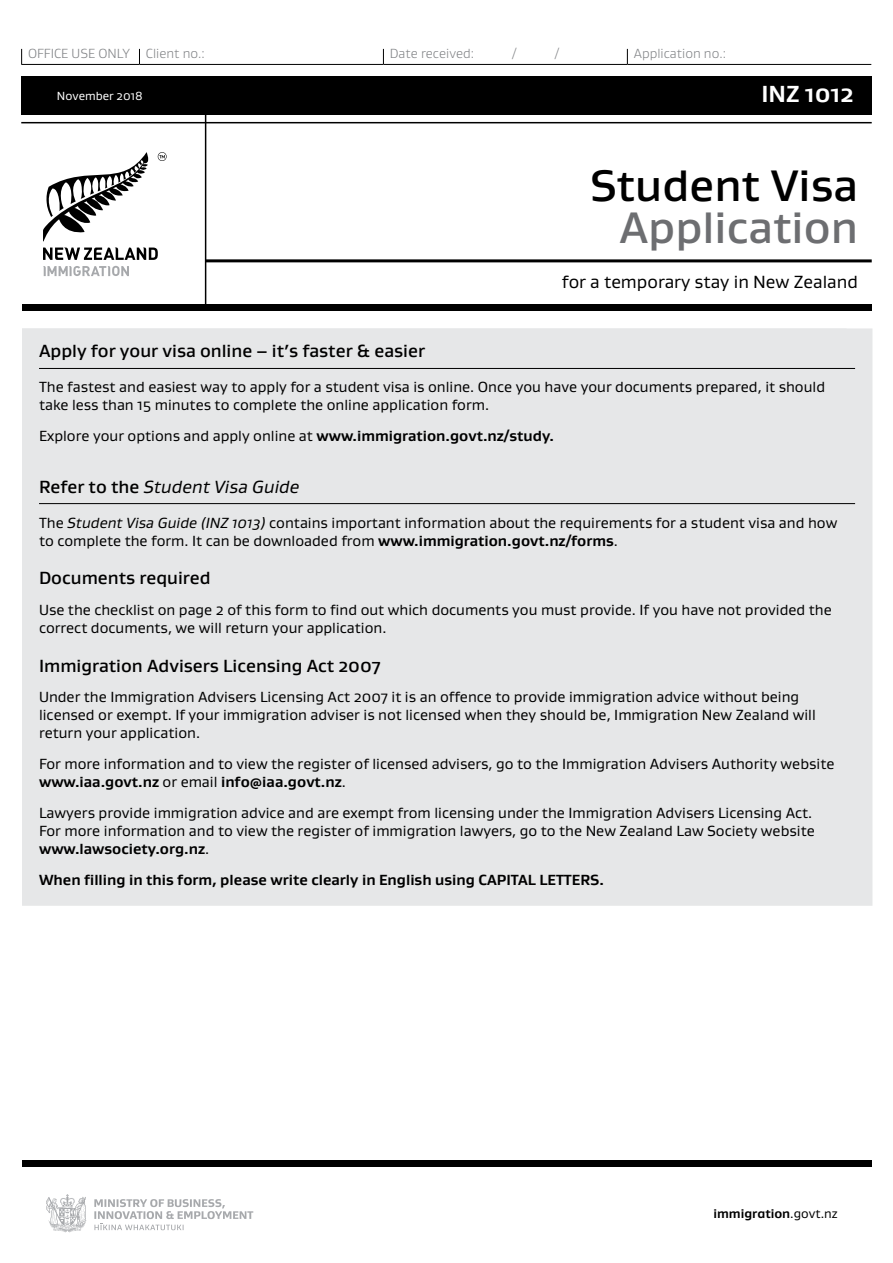
<style>
.page{position:relative;width:893px;height:1263px;background:#fff}
.page>*{position:absolute;margin:0;border:0;box-sizing:border-box;transform-origin:0 0}
.t1{font:500 45px "Gustan";color:#000}
.t2{font:500 45px "Gustan";color:#6d6e71}
.t3{font:700 23.7px "Gustan";color:#fff}
.t4{font:500 18px "Gustan";color:#000}
.t5{font:18px "Gustan";color:#000}
.t6{font:italic 18px "Gustan";color:#000}
.t7{font:15px/18px "Gustan";color:#000}
.t8{font:700 15px "Gustan";color:#000}
.t9{font:300 13.5px "Gustan";color:#808285}
.t10{font:700 12.9px "Gustan";color:#000}
.t11{font:12px "Gustan";color:#fff}
.s1{font-weight:700}
.s2{font-weight:500;font-style:normal}
.s3{font-style:italic}
.s4{font-weight:400}
</style>
<div class="page">
<div style="left:21px;top:77px;width:851px;height:38px;background:#000"></div>
<hr style="left:21px;top:122px;width:851px;height:1px;background:#000">
<hr style="left:206px;top:259px;width:666px;height:3px;background:#000">
<hr style="left:21px;top:64px;width:118px;height:1px;background:#000">
<svg style="left:21px;top:49px;width:1px;height:15px"></svg>
<svg style="left:139px;top:49px;width:1px;height:15px"></svg>
<svg style="left:383px;top:49px;width:1px;height:15px"></svg>
<svg style="left:627px;top:49px;width:1px;height:15px"></svg>
<hr style="left:139px;top:64px;width:244px;height:1px;background:#000">
<hr style="left:383px;top:64px;width:244px;height:1px;background:#000">
<hr style="left:627px;top:64px;width:244px;height:1px;background:#000">
<div style="left:22px;top:305px;width:850px;height:6px;background:#000"></div>
<div style="left:22px;top:1160px;width:850px;height:6px;background:#000"></div>
<svg style="left:46px;top:1194px;width:41px;height:38px"></svg>
<svg style="left:94px;top:1199px;width:159px;height:31px"></svg>
<hr style="left:205px;top:85px;width:1px;height:221px;background:#000">
<svg style="left:43px;top:152px;width:106px;height:89px"></svg>
<svg style="left:158px;top:152px;width:9px;height:9px"></svg>
<svg style="left:43px;top:247px;width:115px;height:13px"></svg>
<svg style="left:43px;top:266px;width:86px;height:10px"></svg>
<div style="left:22px;top:328px;width:850px;height:578px;background:#e6e7e8"></div>
<hr style="left:39px;top:368px;width:816px;height:1px;background:#000">
<hr style="left:39px;top:503px;width:816px;height:1px;background:#000">
<p class="t9" style="left:28px;top:45px;width:178px">OFFICE USE ONLY Client no.:</p>
<p class="t9" style="left:390px;top:45px;width:86px">Date received:</p>
<p class="t9" style="left:512px;top:45px;width:6px">/</p>
<p class="t9" style="left:555px;top:45px;width:6px">/</p>
<p class="t9" style="left:634px;top:45px;width:94px">Application no.:</p>
<p class="t11" style="left:57px;top:88px;width:87px">November 2018</p>
<h2 class="t3" style="left:761px;top:78px;width:94px">INZ 1012</h2>
<h1 class="t1" style="left:590px;top:156px;width:270px">Student Visa</h1>
<h1 class="t2" style="left:619px;top:198px;width:240px">Application</h1>
<p class="t5" style="left:562px;top:270px;width:297px">for a temporary stay in New Zealand</p>
<p class="t4" style="left:39px;top:339px;width:387px">Apply for your visa online – it’s faster &amp; easier</p>
<p class="t7" style="left:39px;top:378px;width:788px">The fastest and easiest way to apply for a student visa is online. Once you have your documents prepared, it should take less than 15 minutes to complete the online application form.</p>
<p class="t7" style="left:39px;top:427px;width:517px">Explore your options and apply online at <span class="s1">www.immigration.govt.nz/study.</span></p>
<p class="t6" style="left:39px;top:475px;width:262px"><span class="s2">Refer to the</span> Student Visa Guide</p>
<p class="t7" style="left:39px;top:513px;width:800px">The <span class="s3">Student Visa Guide (INZ 1013)</span> contains important information about the requirements for a student visa and how to complete the form. It can be downloaded from <span class="s1">www.immigration.govt.nz/forms</span>.</p>
<p class="t4" style="left:39px;top:566px;width:173px">Documents required</p>
<p class="t7" style="left:39px;top:600px;width:794px">Use the checklist on page 2 of this form to find out which documents you must provide. If you have not provided the correct documents, we will return your application.</p>
<p class="t4" style="left:39px;top:654px;width:343px">Immigration Advisers Licensing Act 2007</p>
<p class="t7" style="left:39px;top:688px;width:778px">Under the Immigration Advisers Licensing Act 2007 it is an offence to provide immigration advice without being licensed or exempt. If your immigration adviser is not licensed when they should be, Immigration New Zealand will return your application.</p>
<p class="t7" style="left:39px;top:754px;width:797px">For more information and to view the register of licensed advisers, go to the Immigration Advisers Authority website <span class="s1">www.iaa.govt.nz</span> or email <span class="s1">info@iaa.govt.nz</span>.</p>
<p class="t7" style="left:39px;top:803px;width:777px">Lawyers provide immigration advice and are exempt from licensing under the Immigration Advisers Licensing Act.<br>For more information and to view the register of immigration lawyers, go to the New Zealand Law Society website <span class="s1">www.lawsociety.org.nz</span>.</p>
<p class="t8" style="left:39px;top:869px;width:566px">When filling in this form, please write clearly in English using CAPITAL LETTERS.</p>
<p class="t10" style="left:713px;top:1205px;width:126px">immigration<span class="s4">.govt.nz</span></p>
</div>
